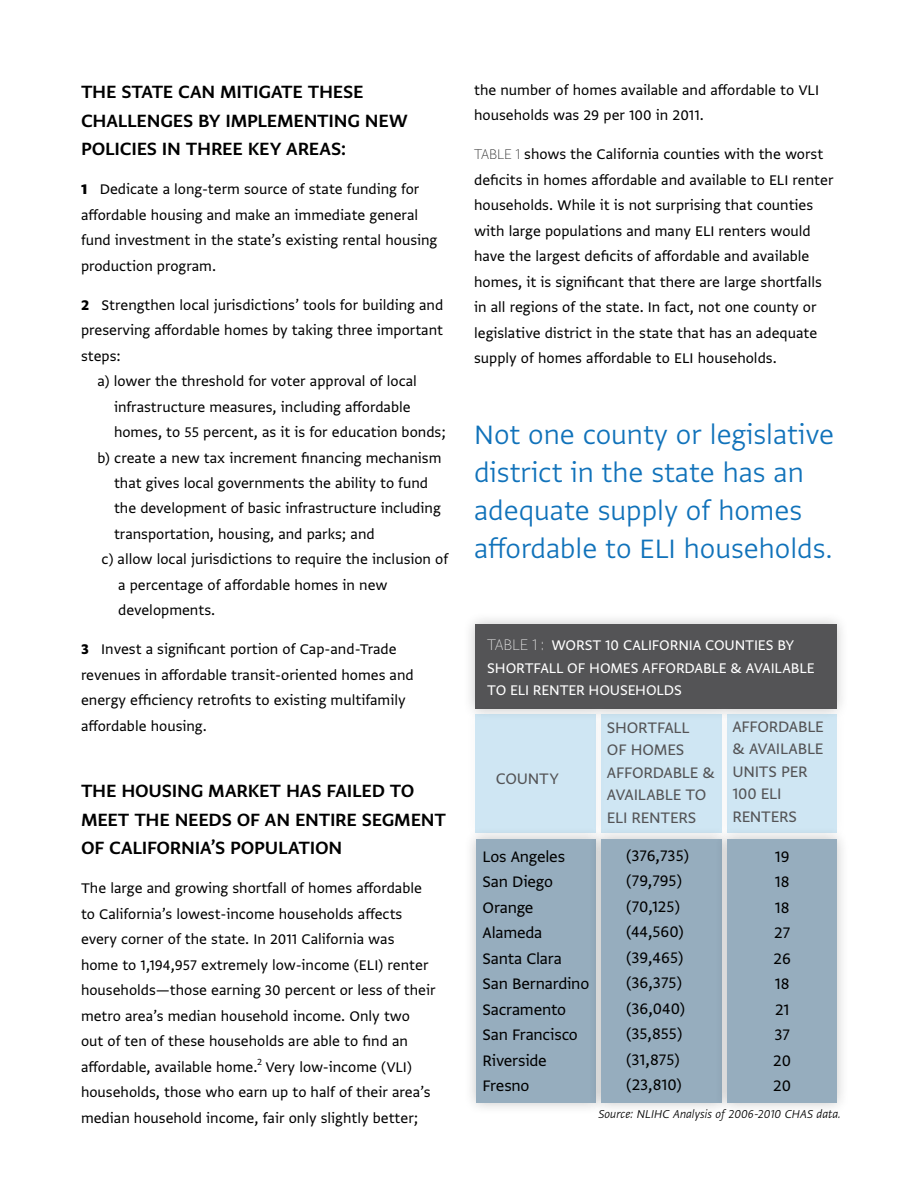
<style>
.page{position:relative;width:918px;height:1188px;background:#fff}
.page>*{position:absolute;margin:0;border:0;box-sizing:border-box;transform-origin:0 0}
.t1{font:300 31.5px/37.8px "Greta Sans Std";color:#1072ba}
.t2{font:21px/28.5px "Greta Sans Std Sm Bld";letter-spacing:-.01em;color:#000}
.t3{font:18px/25.5px "Greta Sans Std";letter-spacing:-.01em;color:#000}
.t4{font:18px/22.5px "Greta Sans Std";letter-spacing:-.015em;color:#545456}
.t5{font:16.5px/25.5px "Greta Sans Std";color:#000}
.t6{font:16.5px/22.5px "Greta Sans Std";letter-spacing:-.01em;color:#fff}
.t7{font:italic 300 13.5px "Greta Sans Std";color:#000}
.t8{font:10.5px "Greta Sans Std";color:#000}
.s1{font-family:"Greta Sans Std Hea"}
.s2{font-weight:100}
.s3{font-weight:100;font-size:18px}
</style>
<div class="page">
<div style="left:463px;top:612px;width:387px;height:110px;background:#000;opacity:.22"></div>
<div style="left:475px;top:625px;width:362px;height:84px;background:#545456"></div>
<div style="left:463px;top:702px;width:146px;height:144px;background:#000;opacity:.22"></div>
<div style="left:475px;top:714px;width:121px;height:119px;background:#cfe6f3"></div>
<div style="left:589px;top:702px;width:146px;height:144px;background:#000;opacity:.22"></div>
<div style="left:601px;top:714px;width:121px;height:119px;background:#cfe6f3"></div>
<div style="left:715px;top:702px;width:135px;height:144px;background:#000;opacity:.22"></div>
<div style="left:727px;top:714px;width:110px;height:119px;background:#cfe6f3"></div>
<div style="left:464px;top:827px;width:145px;height:288px;background:#000;opacity:.22"></div>
<div style="left:476px;top:839px;width:120px;height:264px;background:#96adbe"></div>
<div style="left:589px;top:827px;width:146px;height:288px;background:#000;opacity:.22"></div>
<div style="left:601px;top:839px;width:121px;height:264px;background:#96adbe"></div>
<div style="left:715px;top:827px;width:135px;height:288px;background:#000;opacity:.22"></div>
<div style="left:727px;top:839px;width:110px;height:264px;background:#96adbe"></div>
<p class="t2" style="left:81px;top:77px;width:328px">THE STATE CAN MITIGATE THESE<br>CHALLENGES BY IMPLEMENTING NEW<br>POLICIES IN THREE KEY AREAS:</p>
<p class="t5" style="left:81px;top:176px;width:358px"><span class="s1">1</span> Dedicate a long-term source of state funding for affordable housing and make an immediate general fund investment in the state’s existing rental housing production program.</p>
<p class="t5" style="left:81px;top:292px;width:364px"><span class="s1">2</span> Strengthen local jurisdictions’ tools for building and</p>
<p class="t5" style="left:81px;top:317px;width:364px">preserving affordable homes by taking three important</p>
<p class="t5" style="left:81px;top:343px;width:41px">steps:</p>
<p class="t5" style="left:98px;top:368px;width:321px">a) lower the threshold for voter approval of local</p>
<p class="t5" style="left:114px;top:394px;width:298px">infrastructure measures, including affordable</p>
<p class="t5" style="left:114px;top:419px;width:333px">homes, to 55 percent, as it is for education bonds;</p>
<p class="t5" style="left:98px;top:445px;width:345px">b) create a new tax increment financing mechanism</p>
<p class="t5" style="left:114px;top:470px;width:316px">that gives local governments the ability to fund</p>
<p class="t5" style="left:114px;top:495px;width:328px">the development of basic infrastructure including</p>
<p class="t5" style="left:114px;top:521px;width:262px">transportation, housing, and parks; and</p>
<p class="t5" style="left:102px;top:546px;width:348px">c) allow local jurisdictions to require the inclusion of</p>
<p class="t5" style="left:118px;top:572px;width:271px">a percentage of affordable homes in new</p>
<p class="t5" style="left:118px;top:597px;width:99px">developments.</p>
<p class="t5" style="left:81px;top:636px;width:334px"><span class="s1">3</span> Invest a significant portion of Cap-and-Trade revenues in affordable transit-oriented homes and energy efficiency retrofits to existing multifamily affordable housing.</p>
<p class="t2" style="left:81px;top:776px;width:367px">THE HOUSING MARKET HAS FAILED TO<br>MEET THE NEEDS OF AN ENTIRE SEGMENT<br>OF CALIFORNIA’S POPULATION</p>
<p class="t5" style="left:81px;top:875px;width:356px">The large and growing shortfall of homes affordable to California’s lowest-income households affects every corner of the state. In 2011 California was home to 1,194,957 extremely low-income (ELI) renter households—those earning 30 percent or less of their metro area’s median household income. Only two out of ten of these households are able to find an affordable, available home. Very low-income (VLI) households, those who earn up to half of their area’s median household income, fair only slightly better;</p>
<p class="t8" style="left:257px;top:1056px;width:6px">2</p>
<p class="t5" style="left:474px;top:77px;width:346px">the number of homes available and affordable to VLI households was 29 per 100 in 2011.</p>
<p class="t5" style="left:474px;top:141px;width:361px"><span class="s2">TABLE 1</span> shows the California counties with the worst deficits in homes affordable and available to ELI renter households. While it is not surprising that counties with large populations and many ELI renters would have the largest deficits of affordable and available homes, it is significant that there are large shortfalls in all regions of the state. In fact, not one county or legislative district in the state that has an adequate supply of homes affordable to ELI households.</p>
<h1 class="t1" style="left:474px;top:415px;width:361px">Not one county or legislative district in the state has an adequate supply of homes affordable to ELI households.</h1>
<p class="t6" style="left:487px;top:634px;width:329px"><span class="s3">TABLE 1 :</span> WORST 10 CALIFORNIA COUNTIES BY<br>SHORTFALL OF HOMES AFFORDABLE &amp; AVAILABLE<br>TO ELI RENTER HOUSEHOLDS</p>
<p class="t4" style="left:496px;top:767px;width:64px">COUNTY</p>
<p class="t4" style="left:607px;top:716px;width:110px">SHORTFALL<br>OF HOMES<br>AFFORDABLE &amp;<br>AVAILABLE TO<br>ELI RENTERS</p>
<p class="t4" style="left:732px;top:715px;width:93px">AFFORDABLE &amp; AVAILABLE<br>UNITS PER<br>100 ELI<br>RENTERS</p>
<p class="t3" style="left:483px;top:843px;width:108px">Los Angeles<br>San Diego<br>Orange<br>Alameda<br>Santa Clara<br>San Bernardino<br>Sacramento<br>San Francisco<br>Riverside<br>Fresno</p>
<p class="t3" style="left:626px;top:842px;width:65px">(376,735) (79,795) (70,125) (44,560) (39,465) (36,375) (36,040) (35,855) (31,875) (23,810)</p>
<p class="t3" style="left:773px;top:843px;width:19px;text-align:justify">19<br>18<br>18<br>27<br>26<br>18<br>21<br>37<br>20<br>20</p>
<p class="t7" style="left:598px;top:1106px;width:244px">Source: NLIHC Analysis of 2006-2010 CHAS data.</p>
</div>
